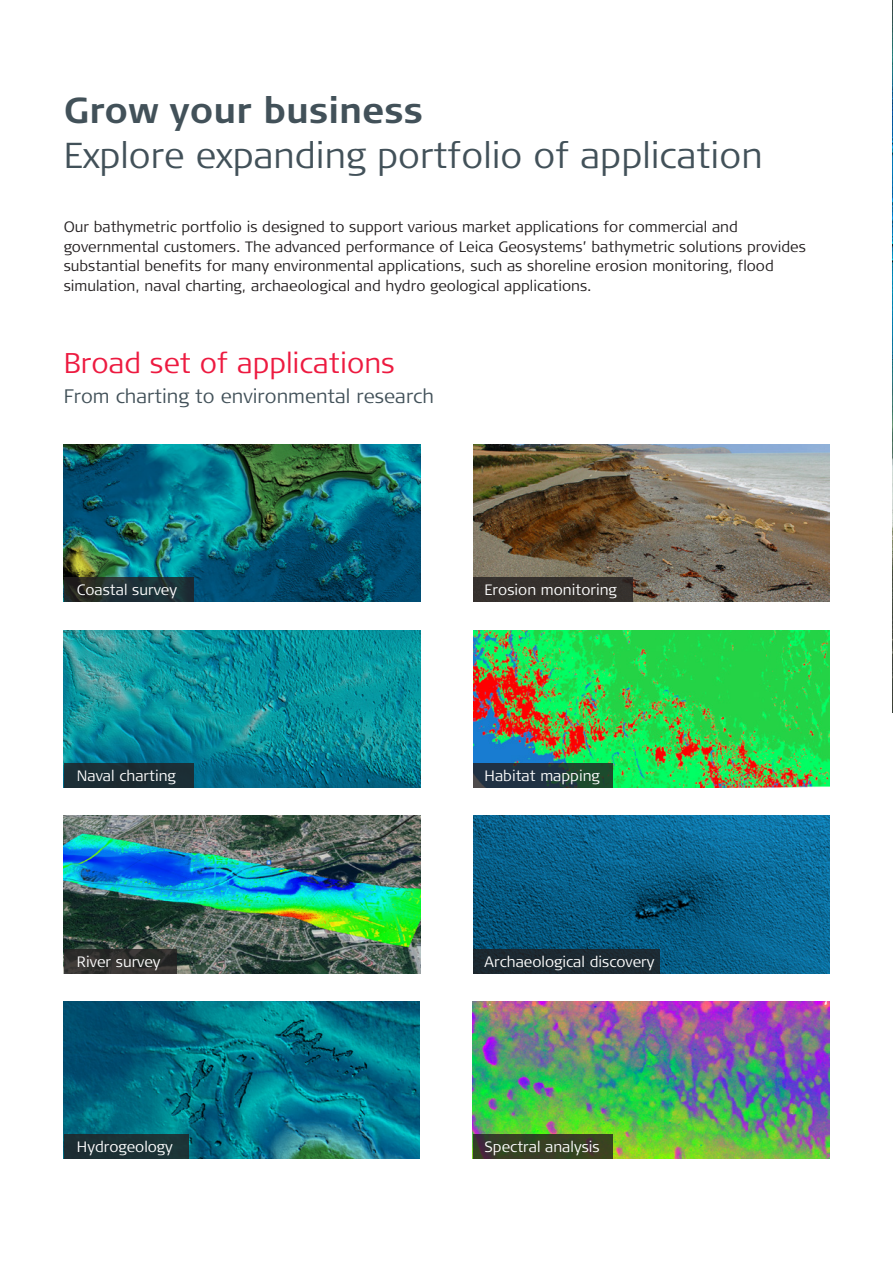
<style>
.page{position:relative;width:893px;height:1263px;background:#fff}
.page>*{position:absolute;margin:0;border:0;box-sizing:border-box;transform-origin:0 0}
.t1{font:300 36px "Signa Column";color:#425159}
.t2{font:700 36px "Signa Column";color:#425159}
.t3{font:300 28.5px "Signa Column";color:#ed1a40}
.t4{font:300 19.5px "Signa Column";color:#425159}
.t5{font:300 15px/19.5px "Signa Column";color:#231f20}
.t6{font:300 15px "Signa Column";color:#fff}
.s1{color:#fff}
</style>
<div class="page">
<img style="left:64px;top:444px;width:356px;height:158px">
<img style="left:64px;top:630px;width:356px;height:157px">
<img style="left:64px;top:1001px;width:356px;height:158px">
<img style="left:64px;top:816px;width:356px;height:157px">
<svg style="left:64px;top:577px;width:129px;height:25px;background:#202e30"></svg>
<div style="left:64px;top:763px;width:129px;height:24px;background:#1c2e35"></div>
<svg style="left:64px;top:949px;width:112px;height:24px;background:#302f2d"></svg>
<div style="left:64px;top:1134px;width:124px;height:25px;background:#1c3135"></div>
<img style="left:473px;top:444px;width:356px;height:158px">
<div style="left:473px;top:577px;width:159px;height:25px;background:#35312d"></div>
<img style="left:473px;top:630px;width:356px;height:157px">
<svg style="left:473px;top:763px;width:140px;height:24px;background:#203a3b"></svg>
<img style="left:473px;top:816px;width:356px;height:157px">
<div style="left:473px;top:949px;width:186px;height:24px;background:#1c2931"></div>
<img style="left:473px;top:1001px;width:356px;height:158px">
<svg style="left:473px;top:1134px;width:140px;height:25px;background:#363e25"></svg>
<img style="left:892px;top:0;width:1px;height:712px">
<p class="t2" style="left:64px;top:87px;width:361px">Grow your business</p>
<p class="t1" style="left:64px;top:132px;width:700px">Explore expanding portfolio of application</p>
<p class="t5" style="left:64px;top:218px;width:744px">Our bathymetric portfolio is designed to support various market applications for commercial and governmental customers. <span class="s1">The advanced performance of Leica Geosystems’ bathymetric solutions pr</span>ovides substantial benefits for many environmental applications, such as shoreline erosion monitoring, flood simulation, naval charting, archaeological and hydro geological applications.</p>
<p class="t3" style="left:64px;top:345px;width:333px">Broad set of applications</p>
<p class="t4" style="left:64px;top:384px;width:372px">From charting to environmental research</p>
<p class="t6" style="left:77px;top:580px;width:102px">Coastal survey</p>
<p class="t6" style="left:485px;top:580px;width:134px">Erosion monitoring</p>
<p class="t6" style="left:77px;top:766px;width:101px">Naval charting</p>
<p class="t6" style="left:485px;top:766px;width:117px">Habitat mapping</p>
<p class="t6" style="left:77px;top:952px;width:85px">River survey</p>
<p class="t6" style="left:485px;top:952px;width:171px">Archaeological discovery</p>
<p class="t6" style="left:77px;top:1137px;width:98px">Hydrogeology</p>
<p class="t6" style="left:485px;top:1137px;width:117px">Spectral analysis</p>
</div>
